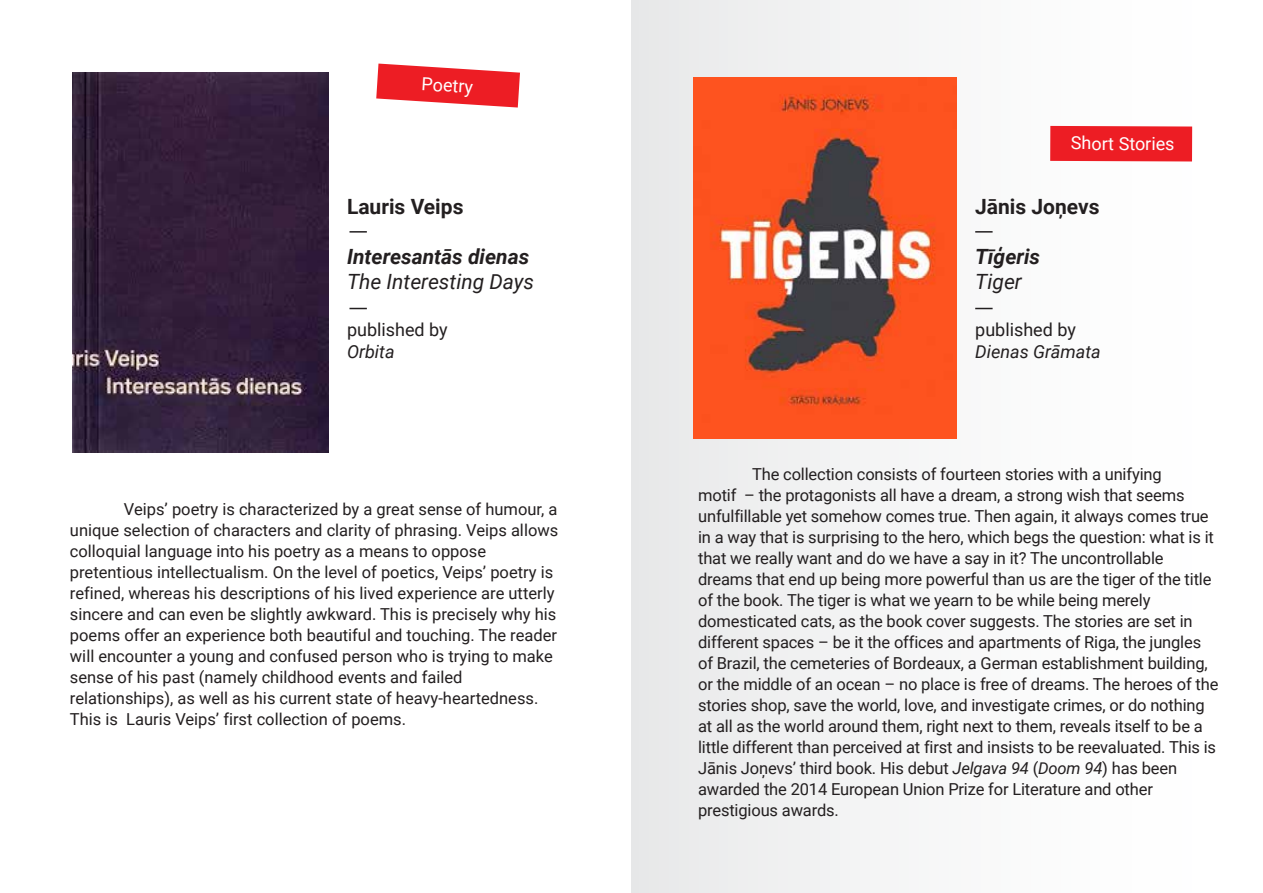
<style>
.page{position:relative;width:1263px;height:893px;background:#fff}
.page>*{position:absolute;margin:0;border:0;box-sizing:border-box;transform-origin:0 0}
.t1{font:italic 700 21px "Roboto";color:#231f20}
.t2{font:italic 21px "Roboto";color:#231f20}
.t3{font:700 21px "Roboto";color:#231f20}
.t4{font:18px "Roboto";color:#231f20}
.t5{font:italic 18px "Roboto";color:#231f20}
.t6{font:18px "Roboto";letter-spacing:-.005em;color:#fff}
.t7{font:16.5px/21px "Roboto";letter-spacing:-.01em;color:#231f20}
.s1{font-style:italic}
</style>
<div class="page">
<div style="left:631px;top:0;width:632px;height:892px;background:linear-gradient(to right,#e9eaeb,#fff)"></div>
<img style="left:72px;top:72px;width:256px;height:381px">
<svg style="left:376px;top:64px;width:144px;height:44px"></svg>
<img style="left:693px;top:77px;width:264px;height:362px">
<div style="left:1050px;top:126px;width:142px;height:35px;background:#ed1d24"></div>
<svg style="left:349px;top:231px;width:18px;height:2px"></svg>
<svg style="left:349px;top:308px;width:18px;height:1px"></svg>
<svg style="left:975px;top:231px;width:17px;height:2px"></svg>
<svg style="left:975px;top:308px;width:17px;height:1px"></svg>
<p class="t6" style="left:423px;top:71px;width:53px;rotate:4deg">Poetry</p>
<p class="t3" style="left:347px;top:192px;width:118px">Lauris Veips</p>
<p class="t1" style="left:347px;top:242px;width:184px">Interesantās dienas</p>
<p class="t2" style="left:347px;top:267px;width:189px">The Interesting Days</p>
<p class="t4" style="left:347px;top:317px;width:102px">published by</p>
<p class="t5" style="left:347px;top:339px;width:49px">Orbita</p>
<p class="t7" style="left:70px;top:498px;width:490px;text-indent:54px">Veips’ poetry is characterized by a great sense of humour, a unique selection of characters and clarity of phrasing. Veips allows colloquial language into his poetry as a means to oppose pretentious intellectualism. On the level of poetics, Veips’ poetry is refined, whereas his descriptions of his lived experience are utterly sincere and can even be slightly awkward. This is precisely why his poems offer an experience both beautiful and touching. The reader will encounter a young and confused person who is trying to make sense of his past (namely childhood events and failed relationships), as well as his current state of heavy-heartedness.<br>This is Lauris Veips’ first collection of poems.</p>
<p class="t6" style="left:1071px;top:131px;width:105px">Short Stories</p>
<p class="t3" style="left:975px;top:192px;width:126px">Jānis Joņevs</p>
<p class="t1" style="left:975px;top:242px;width:66px">Tīģeris</p>
<p class="t2" style="left:975px;top:267px;width:48px">Tiger</p>
<p class="t4" style="left:975px;top:317px;width:102px">published by</p>
<p class="t5" style="left:975px;top:339px;width:127px">Dienas Grāmata</p>
<p class="t7" style="left:698px;top:463px;width:522px;text-indent:54px">The collection consists of fourteen stories with a unifying<br>motif – the protagonists all have a dream, a strong wish that seems unfulfillable yet somehow comes true. Then again, it always comes true in a way that is surprising to the hero, which begs the question: what is it that we really want and do we have a say in it? The uncontrollable dreams that end up being more powerful than us are the tiger of the title of the book. The tiger is what we yearn to be while being merely domesticated cats, as the book cover suggests. The stories are set in different spaces – be it the offices and apartments of Riga, the jungles of Brazil, the cemeteries of Bordeaux, a German establishment building, or the middle of an ocean – no place is free of dreams. The heroes of the stories shop, save the world, love, and investigate crimes, or do nothing at all as the world around them, right next to them, reveals itself to be a little different than perceived at first and insists to be reevaluated. This is Jānis Joņevs’ third book. His debut <span class="s1">Jelgava 94</span> (<span class="s1">Doom 94</span>) has been awarded the 2014 European Union Prize for Literature and other prestigious awards.</p>
</div>
